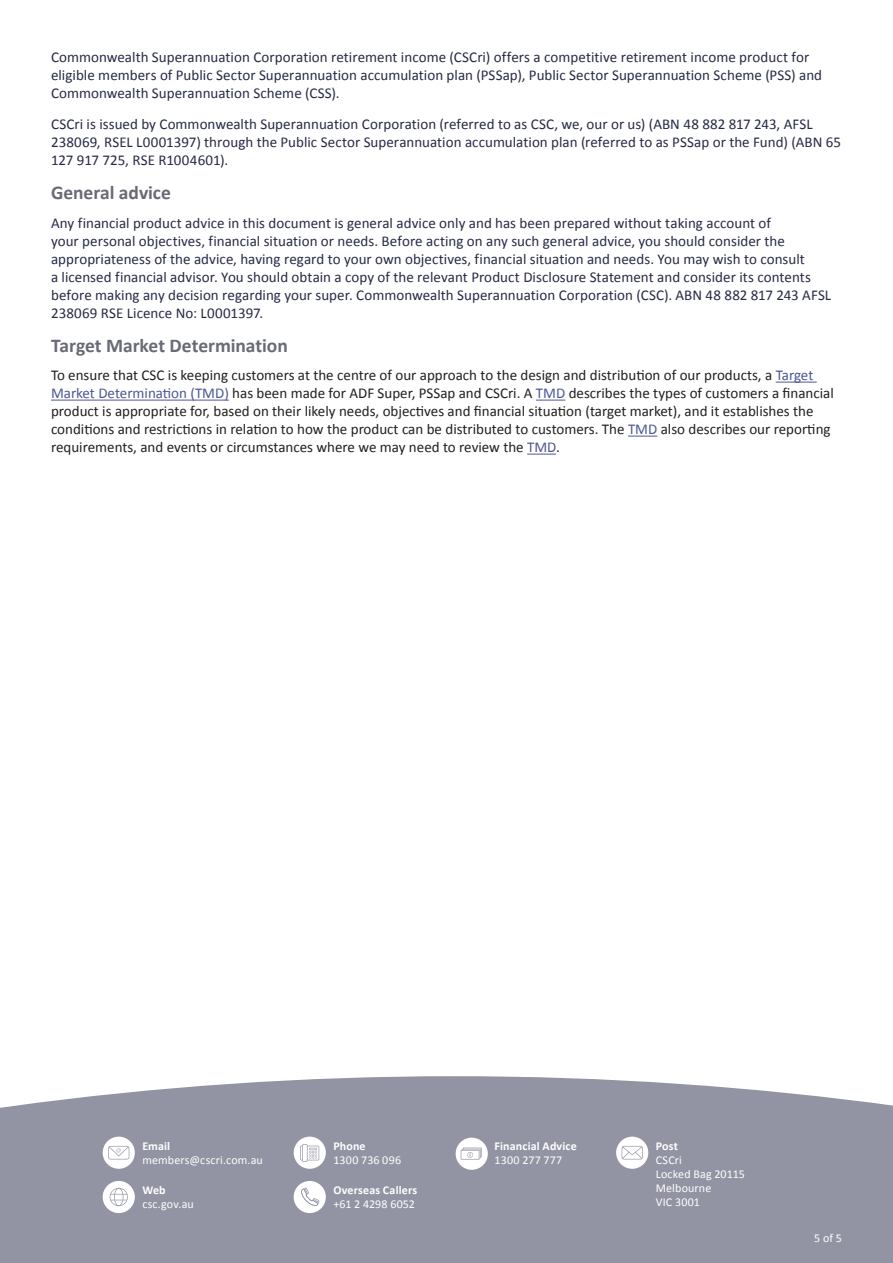
<style>
.page{position:relative;width:893px;height:1263px;background:#fff}
.page>*{position:absolute;margin:0;border:0;box-sizing:border-box;transform-origin:0 0}
.Heading_3{font:700 19.5px "Calibri";letter-spacing:-.005em;color:#686a75}
.t1{font:15px/18px "Calibri";letter-spacing:.005em;color:#272a46}
.t2{font:15px/18px "Calibri";color:#231f20}
.t3{font:12px/14.1px "Calibri";letter-spacing:.015em;color:#fff}
.t4{font:700 12px "Calibri";letter-spacing:.015em;color:#fff}
.s1{color:#4c5794}
</style>
<div class="page">
<div style="left:0;top:1076px;width:893px;height:187px;background:#9394a3"></div>
<div style="left:103px;top:1136px;width:32px;height:33px;background:#fff;border-radius:50%"></div>
<svg style="left:108px;top:1146px;width:21px;height:13px"></svg>
<div style="left:294px;top:1136px;width:32px;height:33px;background:#fff;border-radius:50%"></div>
<svg style="left:300px;top:1144px;width:19px;height:18px"></svg>
<div style="left:456px;top:1138px;width:32px;height:32px;background:#fff;border-radius:50%"></div>
<svg style="left:461px;top:1147px;width:21px;height:12px"></svg>
<div style="left:616px;top:1136px;width:32px;height:33px;background:#fff;border-radius:50%"></div>
<svg style="left:622px;top:1146px;width:21px;height:13px"></svg>
<div style="left:103px;top:1181px;width:32px;height:32px;background:#fff;border-radius:50%"></div>
<svg style="left:110px;top:1188px;width:18px;height:18px"></svg>
<div style="left:294px;top:1181px;width:32px;height:32px;background:#fff;border-radius:50%"></div>
<svg style="left:301px;top:1187px;width:19px;height:19px"></svg>
<hr style="left:776px;top:382px;width:41px;height:1px;background:#4c5794">
<hr style="left:51px;top:400px;width:178px;height:1px;background:#4c5794">
<svg style="left:536px;top:400px;width:29px;height:1px"></svg>
<svg style="left:628px;top:436px;width:29px;height:1px"></svg>
<svg style="left:527px;top:454px;width:29px;height:1px"></svg>
<p class="t1" style="left:51px;top:48px;width:773px">Commonwealth Superannuation Corporation retirement income (CSCri) offers a competitive retirement income product for eligible members of Public Sector Superannuation accumulation plan (PSSap), Public Sector Superannuation Scheme (PSS) and<br>Commonwealth Superannuation Scheme (CSS).</p>
<p class="t1" style="left:51px;top:115px;width:791px">CSCri is issued by Commonwealth Superannuation Corporation (referred to as CSC, we, our or us) (ABN 48 882 817 243, AFSL<br>238069, RSEL L0001397) through the Public Sector Superannuation accumulation plan (referred to as PSSap or the Fund) (ABN 65<br>127 917 725, RSE R1004601).</p>
<p class="Heading_3" style="left:51px;top:180px;width:121px">General advice</p>
<p class="t1" style="left:51px;top:214px;width:782px">Any financial product advice in this document is general advice only and has been prepared without taking account of<br>your personal objectives, financial situation or needs. Before acting on any such general advice, you should consider the appropriateness of the advice, having regard to your own objectives, financial situation and needs. You may wish to consult<br>a licensed financial advisor. You should obtain a copy of the relevant Product Disclosure Statement and consider its contents before making any decision regarding your super. Commonwealth Superannuation Corporation (CSC). ABN 48 882 817 243 AFSL 238069 RSE Licence No: L0001397.</p>
<p class="Heading_3" style="left:51px;top:333px;width:238px">Target Market Determination</p>
<p class="t2" style="left:51px;top:366px;width:784px">To ensure that CSC is keeping customers at the centre of our approach to the design and distribution of our products, a <span class="s1">Target Market Determination (TMD)</span> has been made for ADF Super, PSSap and CSCri. A <span class="s1">TMD</span> describes the types of customers a financial product is appropriate for, based on their likely needs, objectives and financial situation (target market), and it establishes the conditions and restrictions in relation to how the product can be distributed to customers. The <span class="s1">TMD</span> also describes our reporting requirements, and events or circumstances where we may need to review the <span class="s1">TMD</span>.</p>
<p class="t4" style="left:142px;top:1138px;width:29px">Email</p>
<p class="t3" style="left:142px;top:1153px;width:122px">members@cscri.com.au</p>
<p class="t4" style="left:142px;top:1182px;width:25px">Web</p>
<p class="t3" style="left:142px;top:1197px;width:53px">csc.gov.au</p>
<p class="t4" style="left:333px;top:1138px;width:34px">Phone</p>
<p class="t3" style="left:333px;top:1153px;width:69px">1300 736 096</p>
<p class="t4" style="left:333px;top:1182px;width:86px">Overseas Callers</p>
<p class="t3" style="left:333px;top:1197px;width:83px">+61 2 4298 6052</p>
<p class="t4" style="left:495px;top:1138px;width:84px">Financial Advice</p>
<p class="t3" style="left:495px;top:1153px;width:69px">1300 277 777</p>
<p class="t4" style="left:656px;top:1138px;width:24px">Post</p>
<p class="t3" style="left:656px;top:1153px;width:91px">CSCri<br>Locked Bag 20115<br>Melbourne<br>VIC 3001</p>
<p class="t3" style="left:814px;top:1231px;width:29px">5 of 5</p>
</div>
